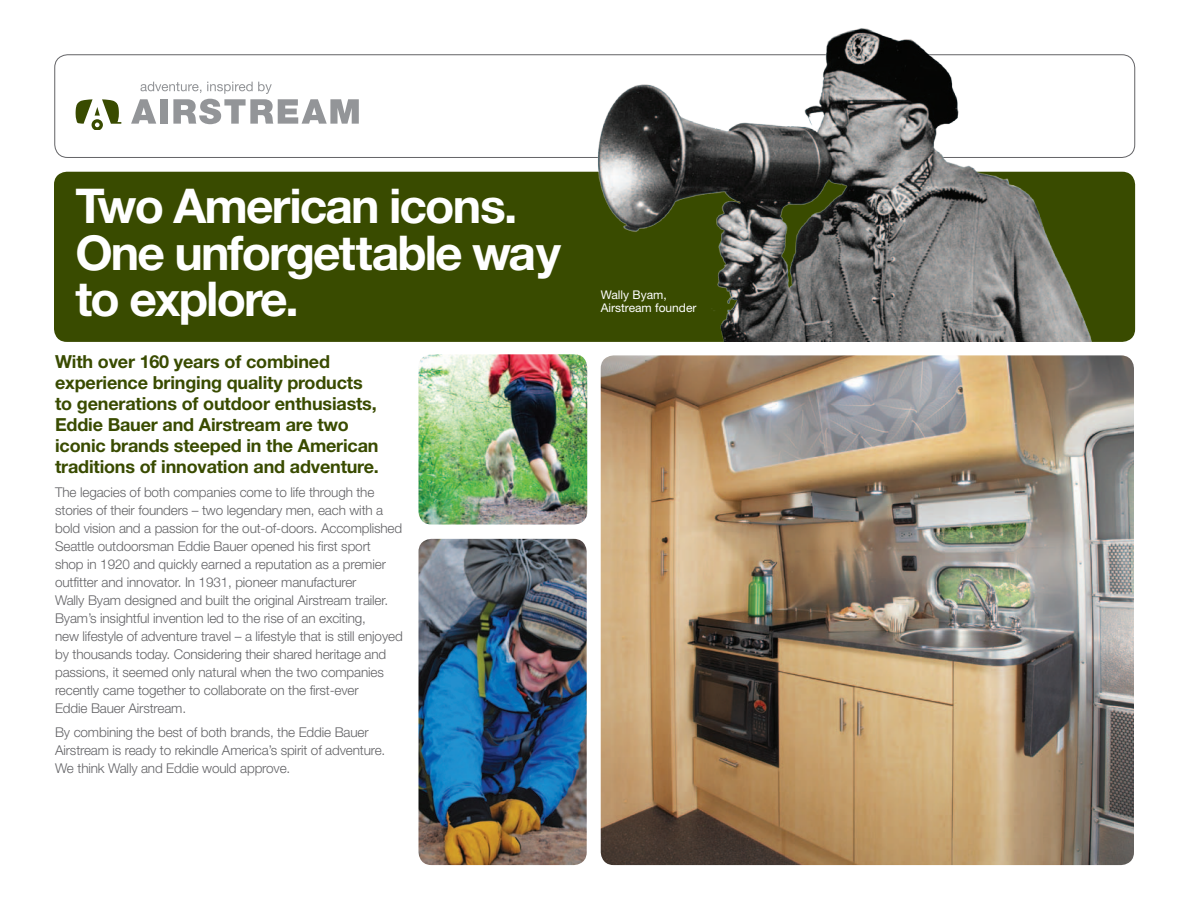
<style>
.page{position:relative;width:1188px;height:918px;background:#fff}
.page>*{position:absolute;margin:0;border:0;box-sizing:border-box;transform-origin:0 0}
.t1{font:700 48px/46.5px "Helvetica Neue LT Std";letter-spacing:-.04em;color:#fff}
.t2{font:700 18px/21px "Helvetica Neue LT Std";letter-spacing:-.01em;color:#394b00}
.t3{font:300 13.5px/18px "Helvetica Neue LT Std";letter-spacing:-.01em;color:#636366}
.t4{font:12px "Helvetica Neue LT Std";color:#fff}
</style>
<div class="page">
<div style="left:54px;top:54px;width:1081px;height:104px;border:1px solid #636366;border-radius:13px"></div>
<div style="left:54px;top:172px;width:1081px;height:170px;background:#394b00;border-radius:13px"></div>
<img style="left:567px;top:28px;width:535px;height:314px">
<svg style="left:76px;top:99px;width:46px;height:31px"></svg>
<svg style="left:131px;top:82px;width:228px;height:42px"></svg>
<img style="left:601px;top:355px;width:533px;height:510px">
<img style="left:418px;top:539px;width:169px;height:326px">
<img style="left:418px;top:354px;width:169px;height:171px">
<p class="t1" style="left:76px;top:182px;width:443px">Two American icons.</p>
<p class="t1" style="left:76px;top:228px;width:487px">One unforgettable way to explore.</p>
<p class="t2" style="left:55px;top:351px;width:325px">With over 160 years of combined experience bringing quality products to generations of outdoor enthusiasts, Eddie Bauer and Airstream are two iconic brands steeped in the American traditions of innovation and adventure.</p>
<p class="t3" style="left:55px;top:483px;width:349px">The legacies of both companies come to life through the stories of their founders – two legendary men, each with a bold vision and a passion for the out-of-doors. Accomplished Seattle outdoorsman Eddie Bauer opened his first sport shop in 1920 and quickly earned a reputation as a premier outfitter and innovator. In 1931, pioneer manufacturer<br>Wally Byam designed and built the original Airstream trailer.<br>Byam’s insightful invention led to the rise of an exciting,<br>new lifestyle of adventure travel – a lifestyle that is still enjoyed by thousands today. Considering their shared heritage and passions, it seemed only natural when the two companies recently came together to collaborate on the first-ever<br>Eddie Bauer Airstream.</p>
<p class="t3" style="left:55px;top:723px;width:332px">By combining the best of both brands, the Eddie Bauer<br>Airstream is ready to rekindle America’s spirit of adventure.<br>We think Wally and Eddie would approve.</p>
<p class="t4" style="left:601px;top:287px;width:68px">Wally Byam,</p>
<p class="t4" style="left:601px;top:301px;width:97px">Airstream founder</p>
</div>
